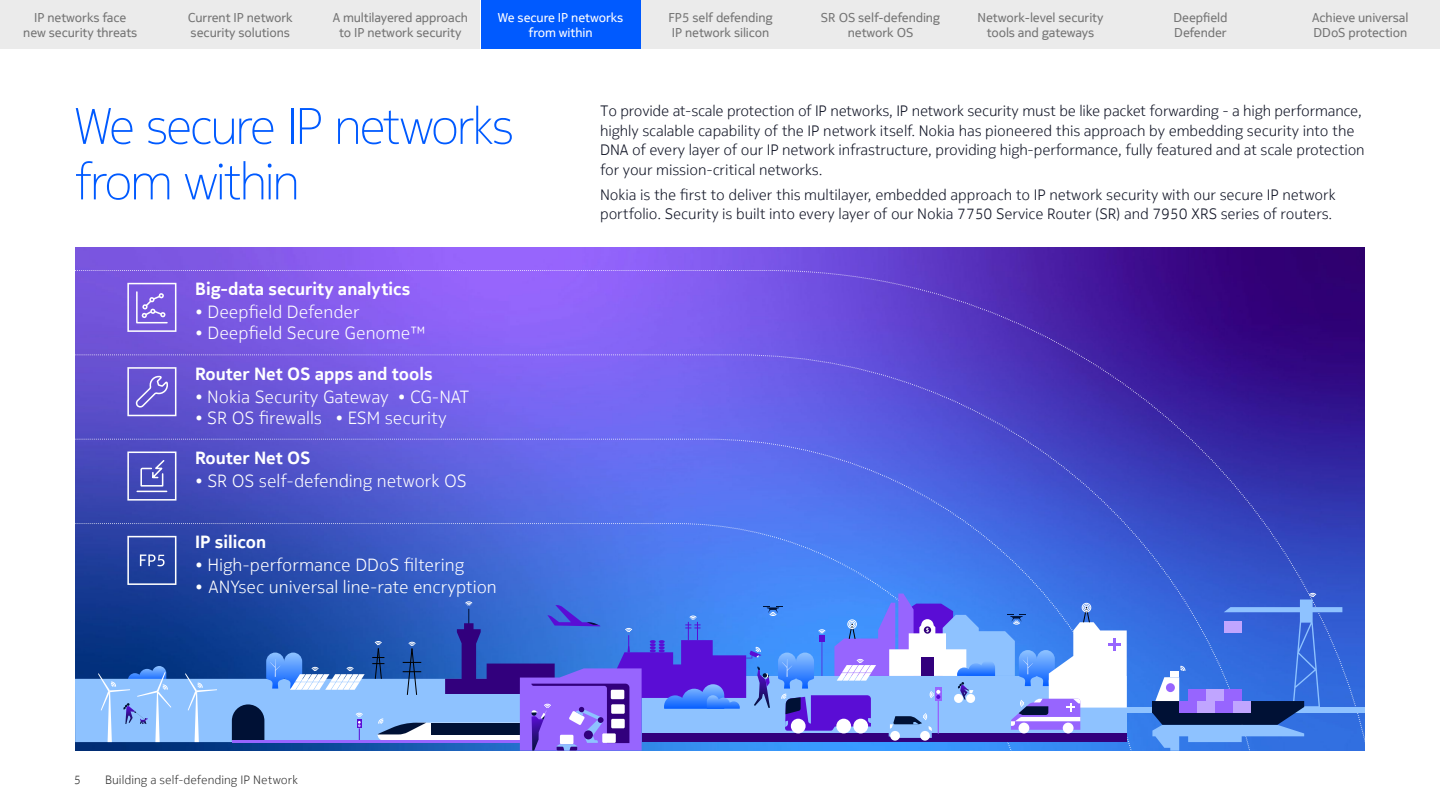
<style>
.page{position:relative;width:1440px;height:810px;background:#fff}
.page>*{position:absolute;margin:0;border:0;box-sizing:border-box;transform-origin:0 0}
.t1{font:200 51px/55.5px "Nokia Pure Headline";letter-spacing:-.035em;color:#005aff}
.t2{font:300 17.55px "Nokia Pure Text";color:#fff}
.t3{font:700 17.55px "Nokia Pure Text";color:#fff}
.t4{font:300 15px/19.5px "Nokia Pure Text";letter-spacing:-.005em;color:#0f1324}
.t5{font:12.75px/15px "Nokia Pure Text";letter-spacing:-.01em;color:#757575;text-align:center}
.t6{font:12.75px/15px "Nokia Pure Text";letter-spacing:-.01em;color:#fff;text-align:center}
.t7{font:300 12px "Nokia Pure Text";color:#333}
</style>
<div class="page">
<img style="left:75px;top:248px;width:1290px;height:106px">
<svg style="left:127px;top:283px;width:49px;height:49px;background:#9177e3"></svg>
<svg style="left:769px;top:270px;width:596px;height:481px;background:#4229a9"></svg>
<svg style="left:75px;top:270px;width:694px;height:1px"></svg>
<svg style="left:75px;top:354px;width:1192px;height:239px;background:#5a4ed1"></svg>
<svg style="left:75px;top:439px;width:1077px;height:312px;background:#4763d6"></svg>
<div style="left:1127px;top:708px;width:238px;height:5px;background:#8ec2ff"></div>
<svg style="left:1152px;top:593px;width:190px;height:158px;background:#4470d5"></svg>
<svg style="left:75px;top:594px;width:1052px;height:157px;background:#5d7cd7"></svg>
<div style="left:0;top:0;width:160px;height:49px;background:#ebebeb"></div>
<div style="left:160px;top:0;width:160px;height:49px;background:#ebebeb"></div>
<div style="left:320px;top:0;width:160px;height:49px;background:#ebebeb"></div>
<div style="left:641px;top:0;width:160px;height:49px;background:#ebebeb"></div>
<div style="left:801px;top:0;width:160px;height:49px;background:#ebebeb"></div>
<div style="left:961px;top:0;width:160px;height:49px;background:#ebebeb"></div>
<div style="left:1121px;top:0;width:160px;height:49px;background:#ebebeb"></div>
<div style="left:1281px;top:0;width:159px;height:49px;background:#ebebeb"></div>
<div style="left:481px;top:0;width:160px;height:49px;background:#005aff"></div>
<p class="t5" style="left:23px;top:10px;width:116px">IP networks face new security threats</p>
<p class="t5" style="left:188px;top:10px;width:107px;text-align:left">Current IP network security solutions</p>
<p class="t5" style="left:333px;top:10px;width:137px">A multilayered approach to IP network security</p>
<p class="t5" style="left:669px;top:10px;width:106px;text-align:left">FP5 self defending<br>IP network silicon</p>
<p class="t5" style="left:821px;top:10px;width:121px">SR OS self-defending network OS</p>
<p class="t5" style="left:978px;top:10px;width:127px">Network-level security tools and gateways</p>
<p class="t5" style="left:1174px;top:10px;width:56px;text-align:left">Deepfield<br>Defender</p>
<p class="t5" style="left:1312px;top:10px;width:98px;text-align:left">Achieve universal<br>DDoS protection</p>
<p class="t6" style="left:498px;top:10px;width:127px">We secure IP networks from within</p>
<h1 class="t1" style="left:75px;top:98px;width:440px">We secure IP networks from within</h1>
<p class="t4" style="left:600px;top:101px;width:766px">To provide at-scale protection of IP networks, IP network security must be like packet forwarding - a high performance, highly scalable capability of the IP network itself. Nokia has pioneered this approach by embedding security into the DNA of every layer of our IP network infrastructure, providing high-performance, fully featured and at scale protection for your mission-critical networks.</p>
<p class="t4" style="left:600px;top:185px;width:737px">Nokia is the first to deliver this multilayer, embedded approach to IP network security with our secure IP network portfolio. Security is built into every layer of our Nokia 7750 Service Router (SR) and 7950 XRS series of routers.</p>
<p class="t3" style="left:195px;top:278px;width:217px">Big-data security analytics</p>
<p class="t2" style="left:195px;top:301px;width:166px">• Deepfield Defender</p>
<p class="t2" style="left:195px;top:322px;width:232px">• Deepfield Secure Genome™</p>
<p class="t3" style="left:195px;top:362px;width:239px">Router Net OS apps and tools</p>
<p class="t2" style="left:195px;top:385px;width:276px">• Nokia Security Gateway • CG-NAT</p>
<p class="t2" style="left:195px;top:406px;width:253px">• SR OS firewalls • ESM security</p>
<p class="t3" style="left:195px;top:446px;width:117px">Router Net OS</p>
<p class="t2" style="left:195px;top:470px;width:273px">• SR OS self-defending network OS</p>
<p class="t3" style="left:195px;top:531px;width:73px">IP silicon</p>
<p class="t2" style="left:195px;top:554px;width:271px">• High-performance DDoS filtering</p>
<p class="t2" style="left:195px;top:575px;width:303px">• ANYsec universal line-rate encryption</p>
<p class="t7" style="left:74px;top:772px;width:9px">5</p>
<p class="t7" style="left:105px;top:772px;width:194px">Building a self-defending IP Network</p>
</div>
